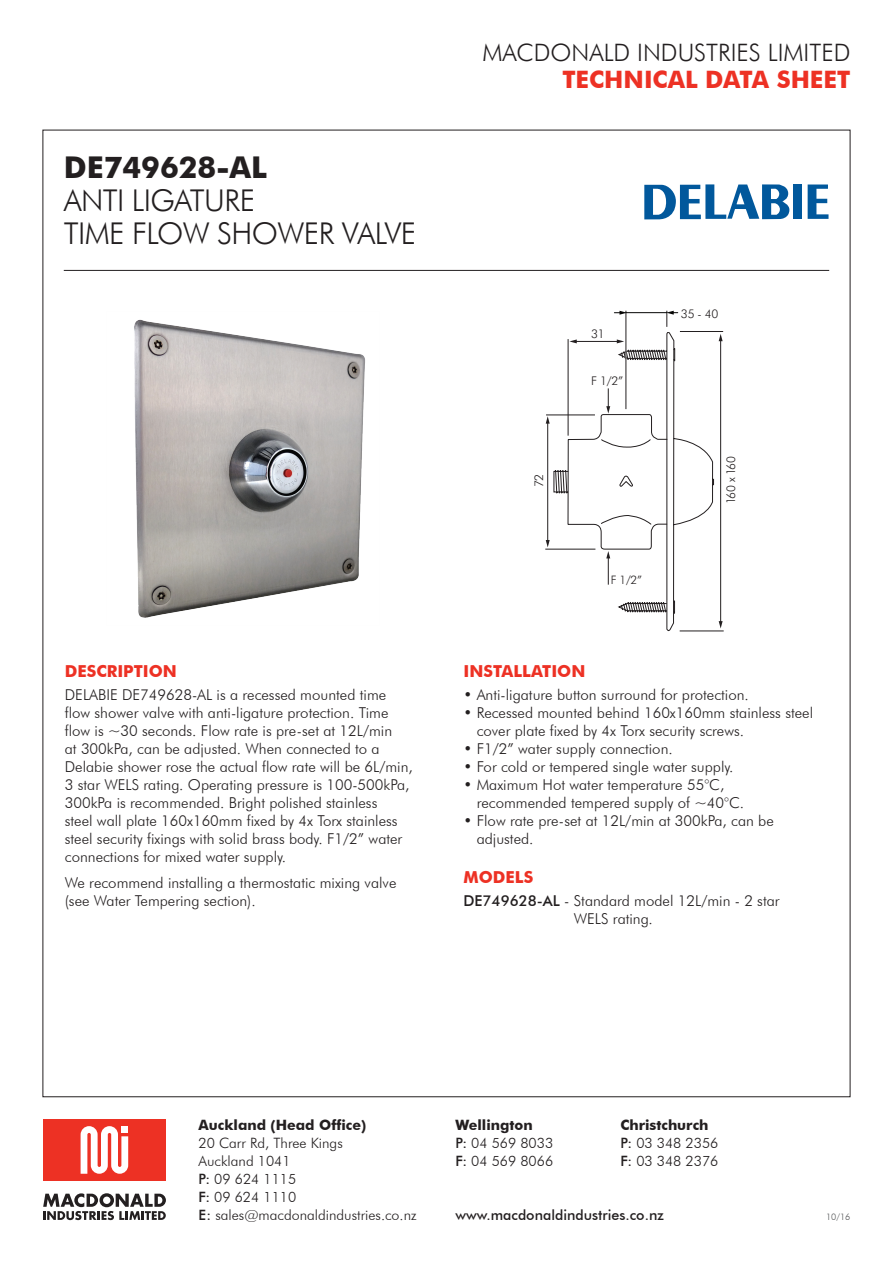
<style>
.page{position:relative;width:893px;height:1263px;background:#fff}
.page>*{position:absolute;margin:0;border:0;box-sizing:border-box;transform-origin:0 0}
.t1{font:300 30px/33px "Futura BT";letter-spacing:-.02em;color:#231f20}
.t2{font:700 30px "Futura BT";color:#231f20}
.t3{font:300 24px/27px "Futura BT";color:#231f20;text-align:right}
.t4{font:700 16.5px "Futura BT";color:#ed3124}
.t5{font:300 15px/18px "Futura BT";color:#231f20}
.t6{font:300 14.25px/18px "Futura BT";color:#231f20}
.t7{font:700 14.25px/18px "Futura BT";color:#231f20}
.t8{font:500 14.25px "Futura BT";color:#231f20}
.t9{font:300 12px "Futura BT";letter-spacing:-.02em;color:#231f20}
.t10{font:300 11.7px "Futura BT";color:#231f20}
.t11{font:300 9px "Futura BT";color:#545557}
.s1{font-weight:700;color:#ed3124}
.s2{font-weight:500}
.s3{font-weight:300}
</style>
<div class="page">
<hr style="left:64px;top:270px;width:765px;height:1px;background:#231f20">
<div style="left:43px;top:1119px;width:123px;height:61px;background:#ed3124"></div>
<svg style="left:81px;top:1126px;width:47px;height:48px"></svg>
<svg style="left:43px;top:1193px;width:123px;height:27px"></svg>
<img style="left:134px;top:319px;width:231px;height:299px">
<hr style="left:545px;top:549px;width:50px;height:1px;background:#231f20">
<hr style="left:680px;top:630px;width:44px;height:1px;background:#231f20">
<svg style="left:546px;top:311px;width:177px;height:320px"></svg>
<svg style="left:644px;top:184px;width:146px;height:35px"></svg>
<div style="left:793px;top:184px;width:9px;height:35px;background:#01589c"></div>
<svg style="left:808px;top:184px;width:20px;height:35px"></svg>
<p class="t2" style="left:64px;top:149px;width:205px">DE749628-AL</p>
<p class="t1" style="left:64px;top:184px;width:354px">ANTI LIGATURE<br>TIME FLOW SHOWER VALVE</p>
<p class="t4" style="left:65px;top:661px;width:114px">DESCRIPTION</p>
<p class="t5" style="left:65px;top:685px;width:349px">DELABIE DE749628-AL is a recessed mounted time flow shower valve with anti-ligature protection. Time flow is ~30 seconds. Flow rate is pre-set at 12L/min<br>at 300kPa, can be adjusted. When connected to a Delabie shower rose the actual flow rate will be 6L/min, 3 star WELS rating. Operating pressure is 100-500kPa, 300kPa is recommended. Bright polished stainless<br>steel wall plate 160x160mm fixed by 4x Torx stainless steel security fixings with solid brass body. F1/2” water connections for mixed water supply.</p>
<p class="t5" style="left:65px;top:874px;width:333px">We recommend installing a thermostatic mixing valve (see Water Tempering section).</p>
<p class="t3" style="left:483px;top:39px;width:369px">MACDONALD INDUSTRIES LIMITED<br><span class="s1">TECHNICAL DATA SHEET</span></p>
<p class="t9" style="left:532px;top:487px;width:15px;rotate:-90deg">72</p>
<p class="t9" style="left:591px;top:326px;width:15px">31</p>
<p class="t9" style="left:591px;top:373px;width:34px">F 1/2”</p>
<p class="t10" style="left:611px;top:572px;width:33px">F 1/2”</p>
<p class="t9" style="left:681px;top:306px;width:39px">35 - 40</p>
<p class="t9" style="left:724px;top:504px;width:50px;rotate:-90deg">160 x 160</p>
<p class="t4" style="left:463px;top:661px;width:123px">INSTALLATION</p>
<p class="t5" style="left:463px;top:685px;width:287px">• Anti-ligature button surround for protection.</p>
<p class="t5" style="left:477px;top:703px;width:338px;text-indent:-13px">• Recessed mounted behind 160x160mm stainless steel cover plate fixed by 4x Torx security screws.</p>
<p class="t5" style="left:463px;top:739px;width:211px">• F1/2” water supply connection.</p>
<p class="t5" style="left:463px;top:757px;width:272px">• For cold or tempered single water supply.</p>
<p class="t5" style="left:477px;top:775px;width:269px;text-indent:-13px">• Maximum Hot water temperature 55°C, recommended tempered supply of ~40°C.</p>
<p class="t5" style="left:477px;top:811px;width:299px;text-indent:-13px">• Flow rate pre-set at 12L/min at 300kPa, can be adjusted.</p>
<p class="t4" style="left:463px;top:867px;width:71px">MODELS</p>
<p class="t5" style="left:574px;top:891px;width:207px;text-indent:-110px"><span class="s2">DE749628-AL</span> - Standard model 12L/min - 2 star<br>WELS rating.</p>
<p class="t7" style="left:199px;top:1116px;width:169px">Auckland (Head Office)<br><span class="s3">20 Carr Rd, Three Kings</span></p>
<p class="t6" style="left:199px;top:1152px;width:94px">Auckland 1041</p>
<p class="t6" style="left:199px;top:1170px;width:99px"><span class="s2">P:</span> 09 624 1115</p>
<p class="t6" style="left:199px;top:1188px;width:99px"><span class="s2">F:</span> 09 624 1110</p>
<p class="t6" style="left:199px;top:1206px;width:219px"><span class="s2">E:</span> sales@macdonaldindustries.co.nz</p>
<p class="t7" style="left:455px;top:1116px;width:79px">Wellington</p>
<p class="t6" style="left:455px;top:1134px;width:99px"><span class="s2">P:</span> 04 569 8033<br><span class="s2">F:</span> 04 569 8066</p>
<p class="t7" style="left:620px;top:1116px;width:90px">Christchurch</p>
<p class="t6" style="left:620px;top:1134px;width:100px"><span class="s2">P:</span> 03 348 2356<br><span class="s2">F:</span> 03 348 2376</p>
<p class="t8" style="left:455px;top:1206px;width:210px">www.macdonaldindustries.co.nz</p>
<p class="t11" style="left:826px;top:1211px;width:26px">10/16</p>
</div>
